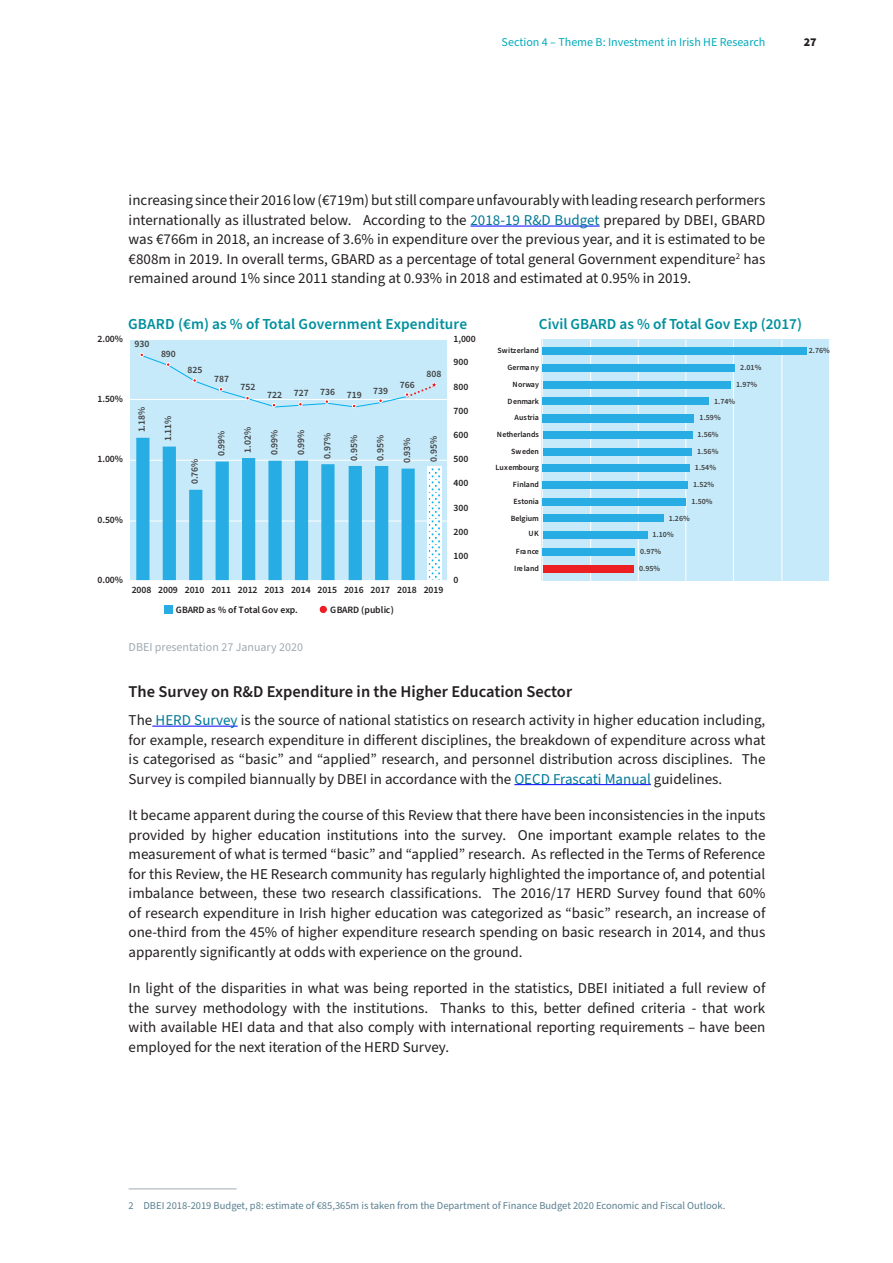
<style>
.page{position:relative;width:893px;height:1263px;background:#fff}
.page>*{position:absolute;margin:0;border:0;box-sizing:border-box;transform-origin:0 0}
._1_1_1{font:600 16.5px "Source Sans Pro";color:#231f20}
.t1{font:600 15.3px "Source Sans Pro";color:#00909e}
.Body{font:15px/19.5px "Source Sans Pro";color:#231f20;text-align:justify}
.t2{font:12px "Source Sans Pro";color:#0ab}
.Image_credit{font:12px "Source Sans Pro";color:#9faab2}
.t3{font:900 12px "Source Sans Pro";color:#231f20}
.Footnore{font:10.5px "Source Sans Pro";color:#5a7f90}
.t4{font:600 9.75px "Source Sans Pro";letter-spacing:-.01em;color:#231f20}
.t5{font:600 9.75px "Source Sans Pro";color:#404040}
.t6{font:600 7.95px "Source Sans Pro";color:#231f20}
.t7{font:600 7.95px "Source Sans Pro";color:#404040}
.s1{color:#017898}
</style>
<div class="page">
<hr style="left:470px;top:226px;width:130px;height:1px;background:#00f">
<hr style="left:152px;top:726px;width:86px;height:1px;background:#00f">
<hr style="left:514px;top:784px;width:137px;height:1px;background:#00f">
<hr style="left:129px;top:1188px;width:108px;height:1px;background:#9faab2">
<div style="left:130px;top:339px;width:318px;height:242px;background:#c6eafa"></div>
<div style="left:542px;top:339px;width:288px;height:242px;background:#c6eafa"></div>
<hr style="left:130px;top:521px;width:318px;height:1px;background:#fff">
<hr style="left:130px;top:460px;width:318px;height:1px;background:#fff">
<hr style="left:130px;top:399px;width:318px;height:1px;background:#fff">
<svg style="left:430px;top:469px;width:9px;height:110px"></svg>
<div style="left:427px;top:466px;width:15px;height:116px;border:2px solid #fff"></div>
<div style="left:428px;top:466px;width:14px;height:115px;border:1px solid #fff"></div>
<svg style="left:136px;top:438px;width:279px;height:141px"></svg>
<div style="left:128px;top:338px;width:321px;height:244px;border:2px solid #fff"></div>
<svg style="left:140px;top:353px;width:296px;height:55px"></svg>
<hr style="left:590px;top:339px;width:1px;height:242px;background:#fff">
<hr style="left:638px;top:339px;width:1px;height:242px;background:#fff">
<hr style="left:685px;top:339px;width:1px;height:242px;background:#fff">
<hr style="left:733px;top:339px;width:1px;height:242px;background:#fff">
<hr style="left:781px;top:339px;width:1px;height:242px;background:#fff">
<hr style="left:829px;top:339px;width:1px;height:242px;background:#fff">
<hr style="left:542px;top:339px;width:1px;height:242px;background:#fff">
<div style="left:543px;top:565px;width:90px;height:7px;background:#ee1f23"></div>
<div style="left:543px;top:548px;width:92px;height:8px;background:#27ade3"></div>
<div style="left:543px;top:531px;width:104px;height:8px;background:#27ade3"></div>
<div style="left:543px;top:514px;width:120px;height:8px;background:#27ade3"></div>
<div style="left:543px;top:498px;width:143px;height:8px;background:#27ade3"></div>
<div style="left:543px;top:481px;width:145px;height:8px;background:#27ade3"></div>
<div style="left:543px;top:464px;width:147px;height:8px;background:#27ade3"></div>
<div style="left:543px;top:447px;width:149px;height:8px;background:#27ade3"></div>
<div style="left:543px;top:431px;width:149px;height:8px;background:#27ade3"></div>
<div style="left:543px;top:414px;width:151px;height:9px;background:#27ade3"></div>
<div style="left:543px;top:397px;width:166px;height:8px;background:#27ade3"></div>
<div style="left:543px;top:381px;width:187px;height:8px;background:#27ade3"></div>
<div style="left:543px;top:364px;width:192px;height:8px;background:#27ade3"></div>
<div style="left:543px;top:347px;width:264px;height:8px;background:#27ade3"></div>
<div style="left:165px;top:605px;width:8px;height:8px;background:#27ade3"></div>
<div style="left:319px;top:605px;width:8px;height:8px;background:#ee1d23;border-radius:50%"></div>
<div style="left:319px;top:605px;width:9px;height:9px;border:1px solid #fff;border-radius:50%"></div>
<p class="t2" style="left:502px;top:34px;width:265px">Section 4 – Theme B: Investment in Irish HE Research</p>
<p class="t3" style="left:804px;top:33px;width:14px">27</p>
<p class="Body" style="left:129px;top:191px;width:638px">increasing since their 2016 low (€719m) but still compare unfavourably with leading research performers internationally as illustrated below. According to the <span class="s1">2018-19 R&amp;D Budget</span> prepared by DBEI, GBARD was €766m in 2018, an increase of 3.6% in expenditure over the previous year, and it is estimated to be €808m in 2019. In overall terms, GBARD as a percentage of total general Government expenditure<sup>2</sup> has remained around 1% since 2011 standing at 0.93% in 2018 and estimated at 0.95% in 2019.</p>
<p class="t1" style="left:128px;top:314px;width:340px">GBARD (€m) as % of Total Government Expenditure</p>
<p class="t4" style="left:98px;top:332px;width:27px">2.00%</p>
<p class="t5" style="left:134px;top:337px;width:16px">930</p>
<p class="t5" style="left:161px;top:347px;width:16px">890</p>
<p class="t4" style="left:98px;top:392px;width:27px">1.50%</p>
<p class="t4" style="left:98px;top:453px;width:27px">1.00%</p>
<p class="t5" style="left:135px;top:432px;width:27px;rotate:-90deg">1.18%</p>
<p class="t5" style="left:162px;top:441px;width:27px;rotate:-90deg">1.11%</p>
<p class="t5" style="left:188px;top:363px;width:16px">825</p>
<p class="t5" style="left:188px;top:484px;width:27px;rotate:-90deg">0.76%</p>
<p class="t5" style="left:214px;top:372px;width:16px">787</p>
<p class="t5" style="left:241px;top:380px;width:16px">752</p>
<p class="t5" style="left:267px;top:387px;width:96px">722 727 736 719</p>
<p class="t5" style="left:373px;top:384px;width:16px">739</p>
<p class="t5" style="left:400px;top:378px;width:16px">766</p>
<p class="t5" style="left:426px;top:367px;width:16px">808</p>
<p class="t5" style="left:215px;top:456px;width:27px;rotate:-90deg">0.99%</p>
<p class="t5" style="left:241px;top:453px;width:27px;rotate:-90deg">1.02%</p>
<p class="t5" style="left:268px;top:455px;width:27px;rotate:-90deg">0.99%</p>
<p class="t5" style="left:294px;top:455px;width:27px;rotate:-90deg">0.99%</p>
<p class="t5" style="left:321px;top:459px;width:27px;rotate:-90deg">0.97%</p>
<p class="t5" style="left:347px;top:461px;width:27px;rotate:-90deg">0.95%</p>
<p class="t5" style="left:374px;top:461px;width:27px;rotate:-90deg">0.95%</p>
<p class="t5" style="left:400px;top:463px;width:27px;rotate:-90deg">0.93%</p>
<p class="t5" style="left:427px;top:462px;width:27px;rotate:-90deg">0.95%</p>
<p class="t4" style="left:98px;top:513px;width:27px">0.50%</p>
<p class="t4" style="left:98px;top:573px;width:27px">0.00%</p>
<p class="t4" style="left:132px;top:583px;width:313px">2008 2009 2010 2011 2012 2013 2014 2015 2016 2017 2018 2019</p>
<p class="t4" style="left:176px;top:603px;width:124px">GBARD as % of Total Gov exp.</p>
<p class="t4" style="left:330px;top:603px;width:65px">GBARD (public)</p>
<p class="t4" style="left:454px;top:332px;width:24px">1,000</p>
<p class="t4" style="left:454px;top:356px;width:16px">900</p>
<p class="t4" style="left:454px;top:380px;width:16px">800</p>
<p class="t4" style="left:454px;top:404px;width:16px">700</p>
<p class="t4" style="left:454px;top:428px;width:16px">600</p>
<p class="t4" style="left:454px;top:453px;width:16px">500</p>
<p class="t4" style="left:454px;top:476px;width:16px">400</p>
<p class="t4" style="left:454px;top:501px;width:16px">300</p>
<p class="t4" style="left:454px;top:525px;width:16px">200</p>
<p class="t4" style="left:454px;top:550px;width:16px">100</p>
<p class="t4" style="left:454px;top:573px;width:6px">0</p>
<p class="t1" style="left:539px;top:314px;width:265px">Civil GBARD as % of Total Gov Exp (2017)</p>
<p class="t6" style="left:498px;top:345px;width:43px">Switzerland</p>
<p class="t7" style="left:809px;top:345px;width:23px">2.76%</p>
<p class="t6" style="left:507px;top:362px;width:33px">Germany</p>
<p class="t7" style="left:740px;top:362px;width:23px">2.01%</p>
<p class="t6" style="left:512px;top:379px;width:28px">Norway</p>
<p class="t7" style="left:736px;top:379px;width:23px">1.97%</p>
<p class="t6" style="left:508px;top:396px;width:33px">Denmark</p>
<p class="t7" style="left:714px;top:396px;width:23px">1.74%</p>
<p class="t6" style="left:515px;top:412px;width:26px">Austria</p>
<p class="t7" style="left:700px;top:412px;width:23px">1.59%</p>
<p class="t6" style="left:497px;top:429px;width:44px">Netherlands</p>
<p class="t7" style="left:697px;top:429px;width:23px">1.56%</p>
<p class="t6" style="left:511px;top:446px;width:29px">Sweden</p>
<p class="t7" style="left:697px;top:446px;width:23px">1.56%</p>
<p class="t6" style="left:496px;top:462px;width:45px">Luxembourg</p>
<p class="t7" style="left:695px;top:462px;width:23px">1.54%</p>
<p class="t6" style="left:513px;top:479px;width:28px">Finland</p>
<p class="t7" style="left:693px;top:479px;width:23px">1.52%</p>
<p class="t6" style="left:513px;top:496px;width:27px">Estonia</p>
<p class="t7" style="left:691px;top:496px;width:23px">1.50%</p>
<p class="t6" style="left:511px;top:513px;width:30px">Belgium</p>
<p class="t7" style="left:669px;top:513px;width:23px">1.26%</p>
<p class="t6" style="left:529px;top:528px;width:12px">UK</p>
<p class="t7" style="left:653px;top:529px;width:23px">1.10%</p>
<p class="t6" style="left:516px;top:546px;width:25px">France</p>
<p class="t7" style="left:640px;top:546px;width:23px">0.97%</p>
<p class="t6" style="left:514px;top:563px;width:26px">Ireland</p>
<p class="t7" style="left:639px;top:563px;width:23px">0.95%</p>
<p class="Image_credit" style="left:129px;top:639px;width:176px">DBEI presentation 27 January 2020</p>
<p class="_1_1_1" style="left:129px;top:680px;width:445px">The Survey on R&amp;D Expenditure in the Higher Education Sector</p>
<p class="Body" style="left:129px;top:711px;width:638px">The <span class="s1">HERD Survey</span> is the source of national statistics on research activity in higher education including, for example, research expenditure in different disciplines, the breakdown of expenditure across what is categorised as “basic” and “applied” research, and personnel distribution across disciplines. The Survey is compiled biannually by DBEI in accordance with the <span class="s1">OECD Frascati Manual</span> guidelines.</p>
<p class="Body" style="left:129px;top:806px;width:638px">It became apparent during the course of this Review that there have been inconsistencies in the inputs provided by higher education institutions into the survey. One important example relates to the measurement of what is termed “basic” and “applied” research. As reflected in the Terms of Reference for this Review, the HE Research community has regularly highlighted the importance of, and potential imbalance between, these two research classifications. The 2016/17 HERD Survey found that 60% of research expenditure in Irish higher education was categorized as “basic” research, an increase of one-third from the 45% of higher expenditure research spending on basic research in 2014, and thus apparently significantly at odds with experience on the ground.</p>
<p class="Body" style="left:129px;top:979px;width:638px">In light of the disparities in what was being reported in the statistics, DBEI initiated a full review of the survey methodology with the institutions. Thanks to this, better defined criteria - that work with available HEI data and that also comply with international reporting requirements – have been employed for the next iteration of the HERD Survey.</p>
<p class="Footnore" style="left:129px;top:1198px;width:598px">2 DBEI 2018-2019 Budget, p8: estimate of €85,365m is taken from the Department of Finance Budget 2020 Economic and Fiscal Outlook.</p>
</div>
